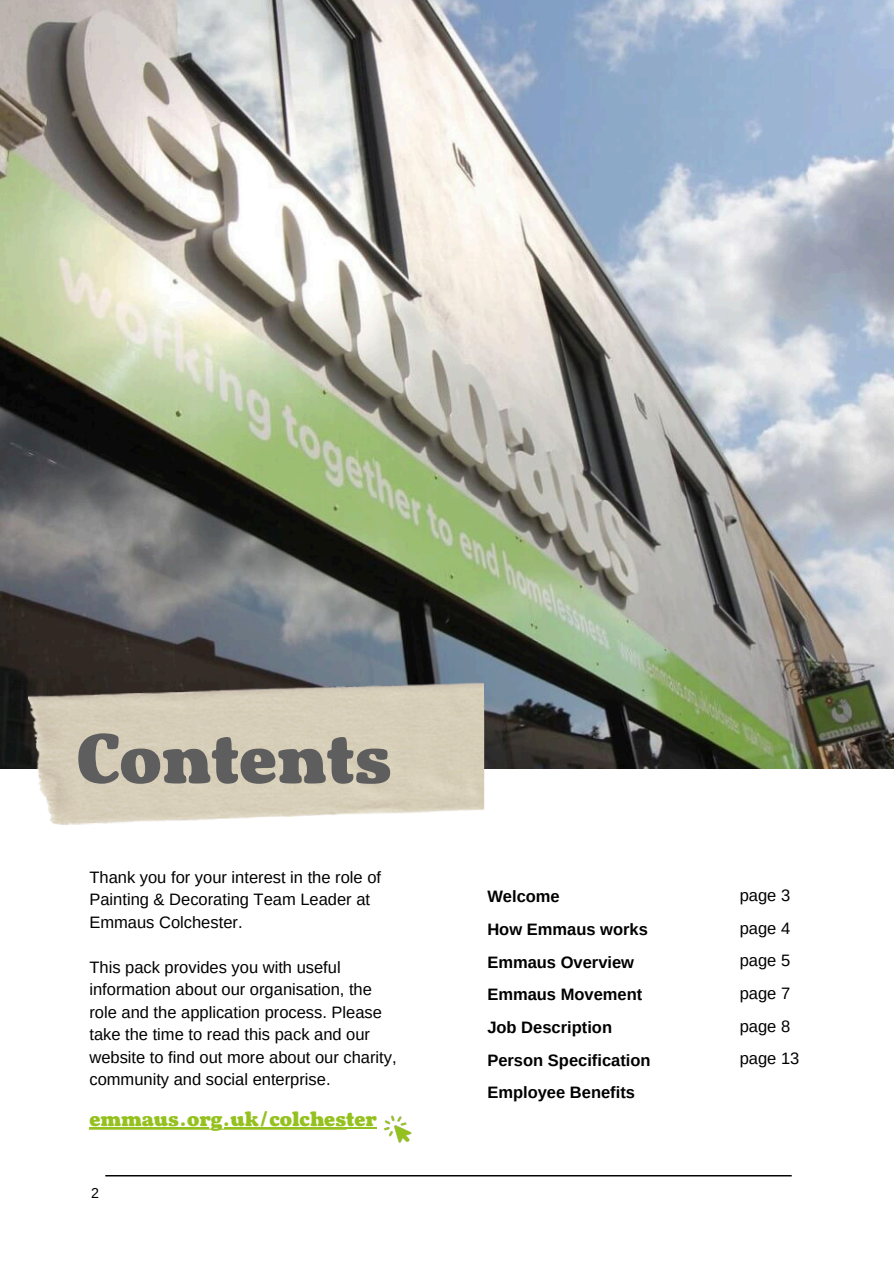
<style>
.page{position:relative;width:894px;height:1264px;background:#fff}
.page>*{position:absolute;margin:0;border:0;box-sizing:border-box;transform-origin:0 0}
.t1{font:72px "Emmaus Yeast";color:#5e5e5e}
.t2{font:21px "Emmaus Yeast";color:#95c11f}
.t3{font:16.5px/22.5px "Arimo";color:#000}
.t4{font:700 16.5px/32.7px "Arimo";color:#000}
.t5{font:14.25px "Arimo";color:#000}
</style>
<div class="page">
<img style="left:105px;top:1175px;width:687px;height:1px">
<img style="left:88px;top:1128px;width:265px;height:2px">
<img style="left:376px;top:1115px;width:36px;height:28px">
<img style="left:0;top:0;width:893px;height:768px">
<img style="left:27px;top:682px;width:457px;height:143px">
<hr style="left:89px;top:1127px;width:287px;height:1px;background:#95c11f">
<p class="t1" style="left:78px;top:715px;width:315px">Contents</p>
<p class="t3" style="left:89px;top:865px;width:293px">Thank you for your interest in the role of<br>Painting &amp; Decorating Team Leader at<br>Emmaus Colchester.</p>
<p class="t3" style="left:89px;top:955px;width:309px">This pack provides you with useful information about our organisation, the role and the application process. Please take the time to read this pack and our website to find out more about our charity, community and social enterprise.</p>
<h1 class="t2" style="left:89px;top:1106px;width:289px">emmaus.org.uk/colchester</h1>
<p class="t5" style="left:91px;top:1185px;width:9px">2</p>
<h2 class="t4" style="left:487px;top:880px;width:165px">Welcome<br>How Emmaus works<br>Emmaus Overview<br>Emmaus Movement<br>Job Description<br>Person Specification<br>Employee Benefits</h2>
<p class="t3" style="left:739px;top:879px;width:61px;line-height:32.7px">page 3 page 4 page 5 page 7 page 8 page 13</p>
</div>
